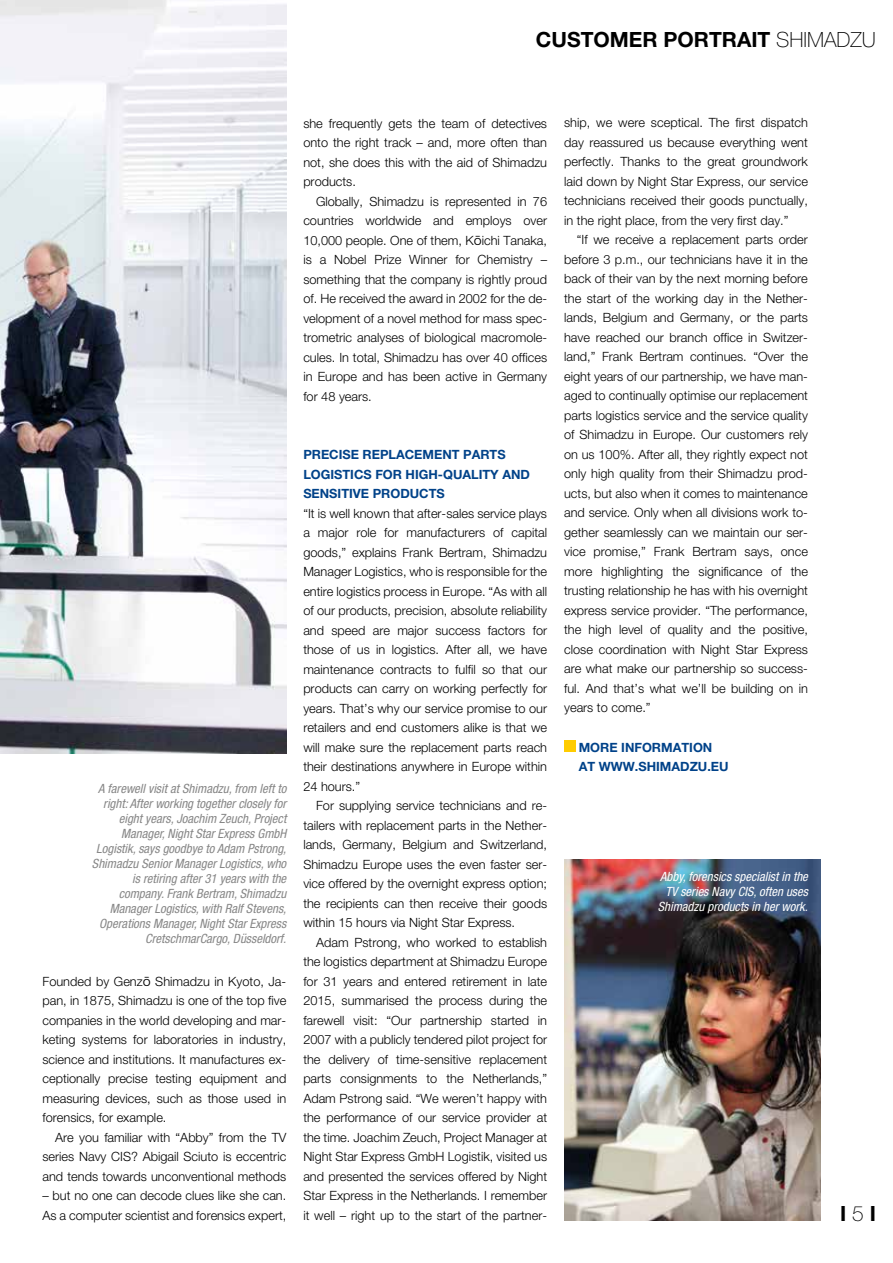
<style>
.page{position:relative;width:893px;height:1263px;background:#fff}
.page>*{position:absolute;margin:0;border:0;box-sizing:border-box;transform-origin:0 0}
.t1{font:700 21px "Helvetica Neue";color:#000}
.t2{font:300 12.75px/19.5px "Helvetica Neue";color:#000;text-align:justify}
.t3{font:italic condensed 12.75px/15px "Helvetica Neue";color:#878787;text-align:right}
.t4{font:700 12.75px/19.5px "Helvetica Neue";color:#004289}
.t5{font:italic condensed 12.75px/15px "Helvetica Neue";color:#fff;text-align:right}
.s1{font-weight:100}
.s2{font-family:"Hira Kaku Pro W3";font-weight:400}
</style>
<div class="page">
<img style="left:0;top:0;width:286px;height:754px">
<div style="left:0;top:463px;width:8px;height:300px;background:#000;opacity:.75"></div>
<div style="left:564px;top:741px;width:11px;height:11px;background:#fc0"></div>
<img style="left:564px;top:860px;width:257px;height:360px">
<h1 class="t1" style="left:536px;top:27px;width:342px">CUSTOMER PORTRAIT <span class="s1">SHIMADZU</span></h1>
<p class="t2" style="left:303px;top:113px;width:245px">she frequently gets the team of detectives onto the right track – and, more often than not, she does this with the aid of Shimadzu products.</p>
<p class="t2" style="left:303px;top:191px;width:245px;text-indent:13px">Globally, Shimadzu is represented in 76 countries worldwide and employs over 10,000 people. One of them, K<span class="s2">ō</span>ichi Tanaka, is a Nobel Prize Winner for Chemistry – something that the company is rightly proud of. He received the award in 2002 for the de&shy;velopment of a novel method for mass spec&shy;trometric analyses of biological macromole&shy;cules. In total, Shimadzu has over 40 offices in Europe and has been active in Germany for 48 years.</p>
<p class="t3" style="left:92px;top:780px;width:196px">A farewell visit at Shimadzu, from left to right: After working together closely for eight years, Joachim Zeuch, Project Manager, Night Star Express GmbH Logistik, says goodbye to Adam Pstrong, Shimadzu Senior Manager Logistics, who is retiring after 31 years with the company. Frank Bertram, Shimadzu Manager Logistics, with Ralf Stevens, Operations Manager, Night Star Express CretschmarCargo, Düsseldorf.</p>
<p class="t2" style="left:43px;top:971px;width:245px">Founded by Genz<span class="s2">ō</span> Shimadzu in Kyoto, Ja&shy;pan, in 1875, Shimadzu is one of the top five companies in the world developing and mar&shy;keting systems for laboratories in industry, science and institutions. It manufactures ex&shy;ceptionally precise testing equipment and measuring devices, such as those used in forensics, for example.</p>
<p class="t2" style="left:43px;top:1127px;width:245px;text-indent:13px">Are you familiar with “Abby” from the TV series Navy CIS? Abigail Sciuto is eccentric and tends towards unconventional methods</p>
<p class="t2" style="left:43px;top:1186px;width:245px">– but no one can decode clues like she can.<br>As a computer scientist and forensics expert,</p>
<p class="t4" style="left:303px;top:444px;width:228px">PRECISE REPLACEMENT PARTS<br>LOGISTICS FOR HIGH-QUALITY AND<br>SENSITIVE PRODUCTS</p>
<p class="t2" style="left:303px;top:503px;width:245px">“It is well known that after-sales service plays a major role for manufacturers of capital goods,” explains Frank Bertram, Shimadzu Manager Logistics, who is responsible for the entire logistics process in Europe. “As with all of our products, precision, absolute reliability and speed are major success factors for those of us in logistics. After all, we have maintenance contracts to fulfil so that our products can carry on working perfectly for years. That’s why our service promise to our retailers and end customers alike is that we will make sure the replacement parts reach their destinations anywhere in Europe within 24 hours.”</p>
<p class="t2" style="left:303px;top:795px;width:245px;text-indent:13px">For supplying service technicians and re&shy;tailers with replacement parts in the Nether&shy;lands, Germany, Belgium and Switzerland, Shimadzu Europe uses the even faster ser&shy;vice offered by the overnight express option; the recipients can then receive their goods within 15 hours via Night Star Express.</p>
<p class="t2" style="left:303px;top:932px;width:245px;text-indent:13px">Adam Pstrong, who worked to establish the logistics department at Shimadzu Europe for 31 years and entered retirement in late 2015, summarised the process during the farewell visit: “Our partnership started in 2007 with a publicly tendered pilot project for the delivery of time-sensitive replacement parts consignments to the Netherlands,” Adam Pstrong said. “We weren’t happy with the performance of our service provider at the time. Joachim Zeuch, Project Manager at Night Star Express GmbH Logistik, visited us and presented the services offered by Night Star Express in the Netherlands. I remember it well – right up to the start of the partner-</p>
<p class="t2" style="left:564px;top:113px;width:245px">ship, we were sceptical. The first dispatch day reassured us because everything went perfectly. Thanks to the great groundwork laid down by Night Star Express, our service technicians received their goods punctually, in the right place, from the very first day.”</p>
<p class="t2" style="left:564px;top:230px;width:245px;text-indent:13px">“If we receive a replacement parts order before 3 p.m., our technicians have it in the back of their van by the next morning before the start of the working day in the Nether&shy;lands, Belgium and Germany, or the parts have reached our branch office in Switzer&shy;land,” Frank Bertram continues. “Over the eight years of our partnership, we have man&shy;aged to continually optimise our replacement parts logistics service and the service quality of Shimadzu in Europe. Our customers rely on us 100%. After all, they rightly expect not only high quality from their Shimadzu prod&shy;ucts, but also when it comes to maintenance and service. Only when all divisions work to&shy;gether seamlessly can we maintain our ser&shy;vice promise,” Frank Bertram says, once more highlighting the significance of the trusting relationship he has with his overnight express service provider. “The performance, the high level of quality and the positive, close coordination with Night Star Express are what make our partnership so success&shy;ful. And that’s what we’ll be building on in years to come.”</p>
<p class="t4" style="left:579px;top:737px;width:151px">MORE INFORMATION<br>AT WWW.SHIMADZU.EU</p>
<p class="t5" style="left:658px;top:869px;width:152px">Abby, forensics specialist in the<br>TV series Navy CIS, often uses<br>Shimadzu products in her work.</p>
<h1 class="t1" style="left:840px;top:1200px;width:37px">I <span class="s1">5</span> I</h1>
</div>
